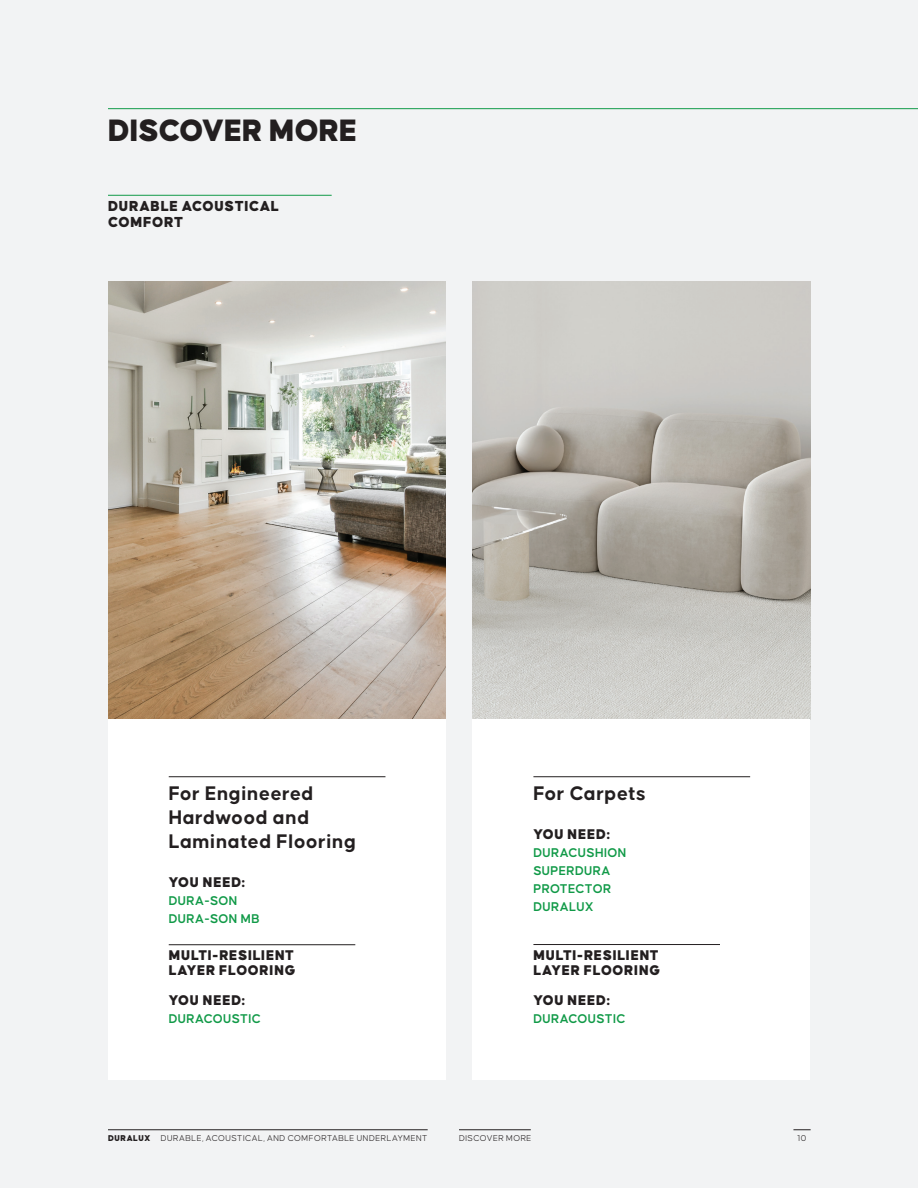
<style>
.page{position:relative;width:918px;height:1188px;background:#f2f3f4}
.page>*{position:absolute;margin:0;border:0;box-sizing:border-box;transform-origin:0 0}
.t1{font:900 33px "Causten";color:#231f20}
.t2{font:700 21px/24px "Causten";letter-spacing:.025em;color:#231f20}
.t3{font:900 15.45px/15.5px "Causten";letter-spacing:.04em;color:#231f20}
.t4{font:900 15px/15px "Causten";letter-spacing:.045em;color:#231f20}
.P2{font:600 13.5px "Causten";letter-spacing:.025em;color:#119a48}
.t5{font:300 9px "Causten";letter-spacing:.06em;color:#231f20}
.s1{font-weight:900}
</style>
<div class="page">
<img style="left:108px;top:282px;width:338px;height:437px">
<img style="left:473px;top:282px;width:337px;height:437px">
<svg style="left:793px;top:1130px;width:18px;height:1px"></svg>
<hr style="left:108px;top:1130px;width:320px;height:1px;background:#231f20">
<div style="left:108px;top:719px;width:338px;height:361px;background:#fff"></div>
<div style="left:473px;top:719px;width:337px;height:361px;background:#fff"></div>
<hr style="left:169px;top:776px;width:216px;height:1px;background:#231f20">
<hr style="left:169px;top:944px;width:186px;height:1px;background:#231f20">
<hr style="left:533px;top:776px;width:217px;height:1px;background:#231f20">
<hr style="left:533px;top:944px;width:187px;height:1px;background:#231f20">
<hr style="left:108px;top:108px;width:810px;height:1px;background:#119a48">
<hr style="left:459px;top:1130px;width:72px;height:1px;background:#231f20">
<hr style="left:108px;top:195px;width:224px;height:1px;background:#119a48">
<h2 class="t1" style="left:108px;top:111px;width:251px">DISCOVER MORE</h2>
<h4 class="t3" style="left:108px;top:198px;width:172px">DURABLE ACOUSTICAL<br>COMFORT</h4>
<h3 class="t2" style="left:169px;top:781px;width:189px">For Engineered<br>Hardwood and<br>Laminated Flooring</h3>
<h4 class="t4" style="left:169px;top:875px;width:78px">YOU NEED:</h4>
<p class="P2" style="left:169px;top:894px;width:70px">DURA-SON</p>
<p class="P2" style="left:169px;top:912px;width:92px">DURA-SON MB</p>
<h4 class="t4" style="left:169px;top:947px;width:128px">MULTI-RESILIENT<br>LAYER FLOORING</h4>
<h4 class="t4" style="left:169px;top:992px;width:78px">YOU NEED:</h4>
<p class="P2" style="left:169px;top:1011px;width:94px">DURACOUSTIC</p>
<h3 class="t2" style="left:533px;top:781px;width:114px">For Carpets</h3>
<h4 class="t4" style="left:533px;top:827px;width:78px">YOU NEED:</h4>
<p class="P2" style="left:533px;top:846px;width:94px">DURACUSHION</p>
<p class="P2" style="left:533px;top:864px;width:78px">SUPERDURA</p>
<p class="P2" style="left:533px;top:882px;width:79px">PROTECTOR</p>
<p class="P2" style="left:533px;top:900px;width:62px">DURALUX</p>
<h4 class="t4" style="left:533px;top:947px;width:128px">MULTI-RESILIENT<br>LAYER FLOORING</h4>
<h4 class="t4" style="left:533px;top:992px;width:78px">YOU NEED:</h4>
<p class="P2" style="left:533px;top:1011px;width:94px">DURACOUSTIC</p>
<p class="t5" style="left:108px;top:1133px;width:321px"><span class="s1">DURALUX</span> DURABLE, ACOUSTICAL, AND COMFORTABLE UNDERLAYMENT</p>
<p class="t5" style="left:798px;top:1133px;width:10px">10</p>
<p class="t5" style="left:459px;top:1133px;width:74px">DISCOVER MORE</p>
</div>
